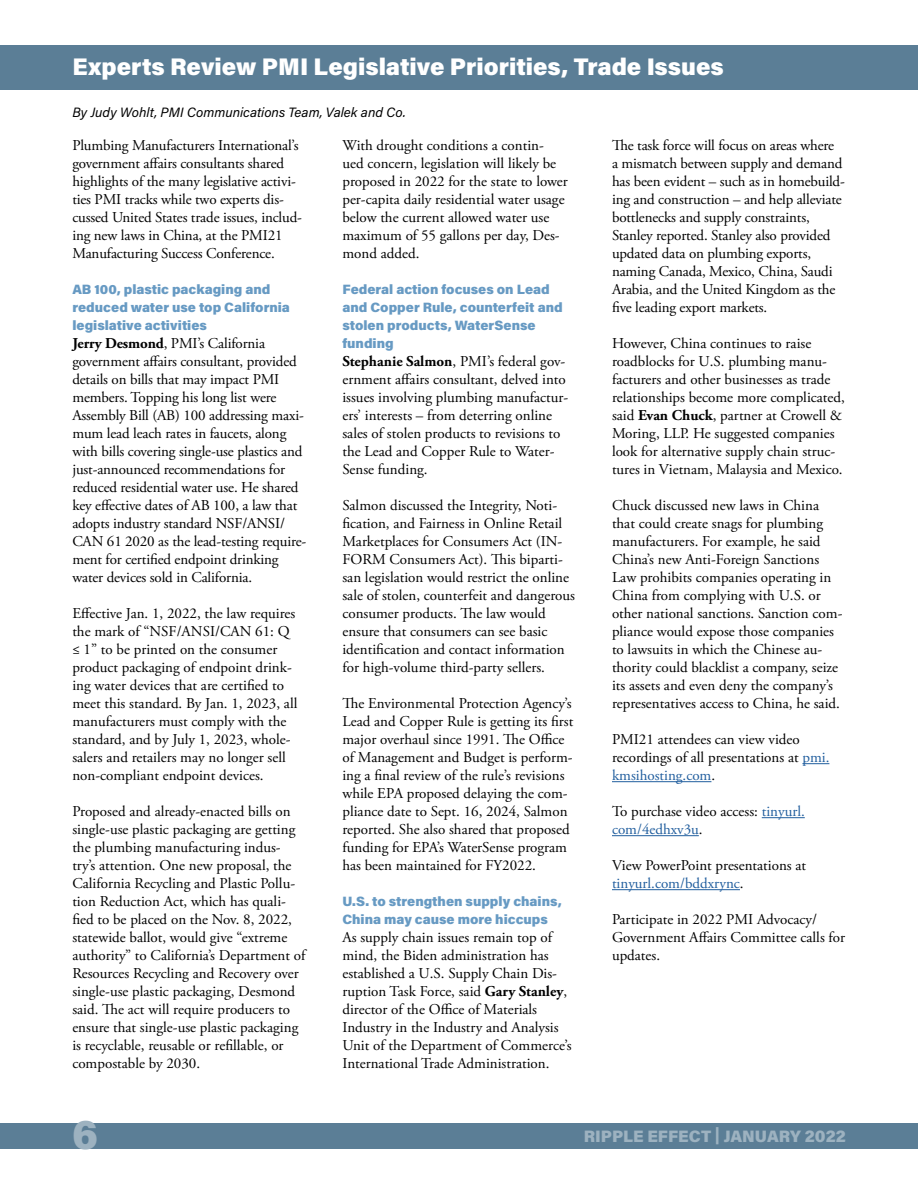
<style>
.page{position:relative;width:918px;height:1188px;background:#fff}
.page>*{position:absolute;margin:0;border:0;box-sizing:border-box;transform-origin:0 0}
.t1{font:900 40.5px "Acumin Pro";color:#9db2c0}
.inside_headline{font:900 24px "Acumin Pro";color:#fff}
.t2{font:900 16.5px "Acumin Pro";color:#9db2c0}
.body{font:15px/18px "Adobe Garamond Pro";color:#000}
.firstlinebold{font:900 13.5px/18px "Acumin Pro";color:#679ac3}
.byline{font:italic 13.5px "Acumin Pro";color:#000}
.s1{font-weight:700}
.s2{color:#215e9e}
</style>
<div class="page">
<div style="left:0;top:45px;width:918px;height:45px;background:#5b7e96"></div>
<div style="left:0;top:1123px;width:918px;height:25px;background:#5b7e96"></div>
<svg style="left:802px;top:763px;width:27px;height:1px"></svg>
<hr style="left:612px;top:781px;width:99px;height:1px;background:#215e9e">
<hr style="left:762px;top:817px;width:43px;height:1px;background:#215e9e">
<hr style="left:612px;top:835px;width:87px;height:1px;background:#215e9e">
<hr style="left:612px;top:889px;width:128px;height:1px;background:#215e9e">
<p class="inside_headline" style="left:72px;top:49px;width:653px">Experts Review PMI Legislative Priorities, Trade Issues</p>
<p class="byline" style="left:72px;top:103px;width:335px">By Judy Wohlt, PMI Communications Team, Valek and Co.</p>
<p class="body" style="left:72px;top:137px;width:231px">Plumbing Manufacturers International’s government affairs consultants shared highlights of the many legislative activi&shy;ties PMI tracks while two experts dis&shy;cussed United States trade issues, includ&shy;ing new laws in China, at the PMI21<br>Manufacturing Success Conference.</p>
<p class="firstlinebold" style="left:72px;top:280px;width:219px">AB 100, plastic packaging and reduced water use top California legislative activities</p>
<p class="body" style="left:72px;top:335px;width:236px"><span class="s1">Jerry Desmond</span>, PMI’s California government affairs consultant, provided details on bills that may impact PMI members. Topping his long list were Assembly Bill (AB) 100 addressing maxi&shy;mum lead leach rates in faucets, along with bills covering single-use plastics and just-announced recommendations for reduced residential water use. He shared key effective dates of AB 100, a law that adopts industry standard NSF/ANSI/ CAN 61 2020 as the lead-testing require&shy;ment for certified endpoint drinking water devices sold in California.</p>
<p class="body" style="left:72px;top:605px;width:227px">Effective Jan. 1, 2022, the law requires the mark of “NSF/ANSI/CAN 61: Q ≤ 1” to be printed on the consumer product packaging of endpoint drink&shy;ing water devices that are certified to meet this standard. By Jan. 1, 2023, all manufacturers must comply with the standard, and by July 1, 2023, whole&shy;salers and retailers may no longer sell non-compliant endpoint devices.</p>
<p class="body" style="left:72px;top:803px;width:235px">Proposed and already-enacted bills on single-use plastic packaging are getting the plumbing manufacturing indus&shy;try’s attention. One new proposal, the California Recycling and Plastic Pollu&shy;tion Reduction Act, which has quali&shy;fied to be placed on the Nov. 8, 2022, statewide ballot, would give “extreme authority” to California’s Department of Resources Recycling and Recovery over single-use plastic packaging, Desmond said. The act will require producers to ensure that single-use plastic packaging is recyclable, reusable or refillable, or compostable by 2030.</p>
<p class="body" style="left:342px;top:137px;width:227px">With drought conditions a contin&shy;ued concern, legislation will likely be proposed in 2022 for the state to lower per-capita daily residential water usage below the current allowed water use maximum of 55 gallons per day, Des&shy;mond added.</p>
<p class="firstlinebold" style="left:342px;top:280px;width:222px">Federal action focuses on Lead and Copper Rule, counterfeit and stolen products, WaterSense funding</p>
<p class="body" style="left:342px;top:353px;width:227px"><span class="s1">Stephanie Salmon</span>, PMI’s federal gov&shy;ernment affairs consultant, delved into issues involving plumbing manufactur&shy;ers’ interests – from deterring online sales of stolen products to revisions to the Lead and Copper Rule to Water-Sense funding.</p>
<p class="body" style="left:342px;top:497px;width:234px">Salmon discussed the Integrity, Noti&shy;fication, and Fairness in Online Retail Marketplaces for Consumers Act (IN-FORM Consumers Act). This biparti&shy;san legislation would restrict the online sale of stolen, counterfeit and dangerous consumer products. The law would ensure that consumers can see basic identification and contact information for high-volume third-party sellers.</p>
<p class="body" style="left:342px;top:695px;width:232px">The Environmental Protection Agency’s Lead and Copper Rule is getting its first major overhaul since 1991. The Office of Management and Budget is perform&shy;ing a final review of the rule’s revisions while EPA proposed delaying the com&shy;pliance date to Sept. 16, 2024, Salmon reported. She also shared that proposed funding for EPA’s WaterSense program has been maintained for FY2022.</p>
<p class="firstlinebold" style="left:342px;top:892px;width:221px">U.S. to strengthen supply chains,<br>China may cause more hiccups</p>
<p class="body" style="left:342px;top:929px;width:231px">As supply chain issues remain top of mind, the Biden administration has established a U.S. Supply Chain Dis&shy;ruption Task Force, said <span class="s1">Gary Stanley</span>, director of the Office of Materials Industry in the Industry and Analysis Unit of the Department of Commerce’s International Trade Administration.</p>
<p class="body" style="left:612px;top:137px;width:234px">The task force will focus on areas where<br>a mismatch between supply and demand has been evident – such as in homebuild&shy;ing and construction – and help alleviate bottlenecks and supply constraints, Stanley reported. Stanley also provided updated data on plumbing exports, naming Canada, Mexico, China, Saudi Arabia, and the United Kingdom as the five leading export markets.</p>
<p class="body" style="left:612px;top:335px;width:234px">However, China continues to raise roadblocks for U.S. plumbing manu&shy;facturers and other businesses as trade relationships become more complicated, said <span class="s1">Evan Chuck</span>, partner at Crowell &amp; Moring, LLP. He suggested companies look for alternative supply chain struc&shy;tures in Vietnam, Malaysia and Mexico.</p>
<p class="body" style="left:612px;top:497px;width:232px">Chuck discussed new laws in China that could create snags for plumbing manufacturers. For example, he said China’s new Anti-Foreign Sanctions Law prohibits companies operating in China from complying with U.S. or other national sanctions. Sanction com&shy;pliance would expose those companies to lawsuits in which the Chinese au&shy;thority could blacklist a company, seize its assets and even deny the company’s representatives access to China, he said.</p>
<p class="body" style="left:612px;top:731px;width:219px">PMI21 attendees can view video recordings of all presentations at <span class="s2">pmi. kmsihosting.com</span>.</p>
<p class="body" style="left:612px;top:803px;width:194px">To purchase video access: <span class="s2">tinyurl. com/4edhxv3u</span>.</p>
<p class="body" style="left:612px;top:857px;width:196px">View PowerPoint presentations at <span class="s2">tinyurl.com/bddxrync</span>.</p>
<p class="body" style="left:612px;top:911px;width:235px">Participate in 2022 PMI Advocacy/<br>Government Affairs Committee calls for updates.</p>
<h1 class="t1" style="left:72px;top:1106px;width:27px">6</h1>
<p class="t2" style="left:584px;top:1124px;width:264px">RIPPLE EFFECT | JANUARY 2022</p>
</div>
